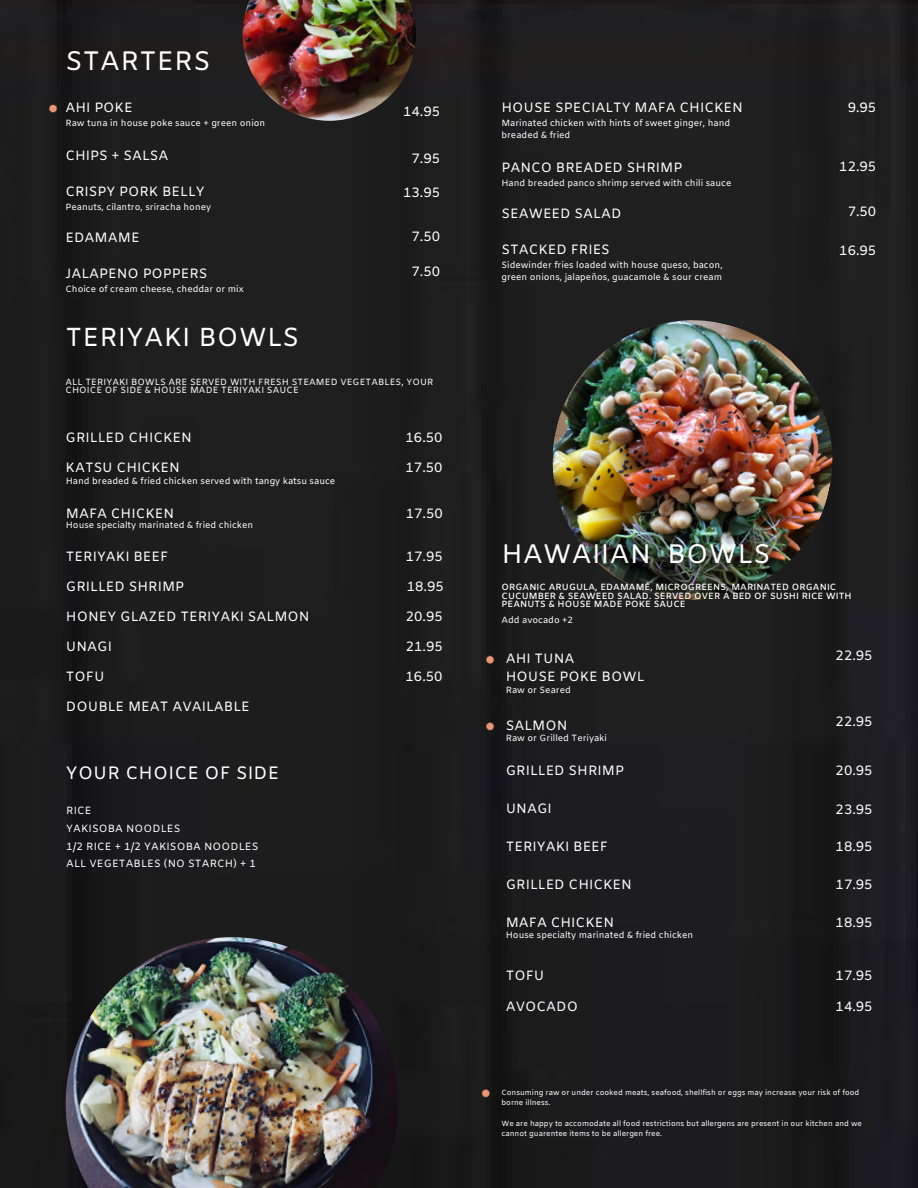
<style>
.page{position:relative;width:918px;height:1188px;background:#1d1d1d}
.page>*{position:absolute;margin:0;border:0;box-sizing:border-box;transform-origin:0 0}
.t1{font:26.85px "Amiko";letter-spacing:.01em;color:#fff}
.t2{font:26.1px "Amiko";letter-spacing:.01em;color:#fff}
.t3{font:18px "Amiko";letter-spacing:.01em;color:#fff}
.t4{font:13.5px "Amiko";color:#fff}
.t5{font:10.5px "Amiko";letter-spacing:.01em;color:#fff}
.t6{font:9px/11.9px "Amiko";color:#fff}
.t7{font:600 9px/8.7px "Amiko";letter-spacing:.01em;color:#fff}
.t8{font:7.5px/10.2px "Amiko";color:#fff}
</style>
<div class="page">
<img style="left:66px;top:937px;width:332px;height:251px">
<img style="left:243px;top:0;width:173px;height:121px">
<svg style="left:49px;top:104px;width:9px;height:9px"></svg>
<img style="left:538px;top:306px;width:309px;height:308px">
<svg style="left:481px;top:1089px;width:9px;height:9px"></svg>
<svg style="left:486px;top:722px;width:9px;height:9px"></svg>
<svg style="left:486px;top:655px;width:9px;height:9px"></svg>
<p class="t1" style="left:65px;top:45px;width:147px">STARTERS</p>
<p class="t4" style="left:65px;top:99px;width:69px">AHI POKE</p>
<p class="t6" style="left:65px;top:118px;width:201px">Raw tuna in house poke sauce + green onion</p>
<p class="t4" style="left:65px;top:147px;width:105px">CHIPS + SALSA</p>
<p class="t4" style="left:65px;top:183px;width:141px">CRISPY PORK BELLY</p>
<p class="t6" style="left:65px;top:202px;width:147px">Peanuts, cilantro, sriracha honey</p>
<p class="t4" style="left:65px;top:229px;width:76px">EDAMAME</p>
<p class="t4" style="left:65px;top:265px;width:144px">JALAPENO POPPERS</p>
<p class="t6" style="left:65px;top:284px;width:180px">Choice of cream cheese, cheddar or mix</p>
<p class="t2" style="left:65px;top:322px;width:235px">TERIYAKI BOWLS</p>
<p class="t4" style="left:403px;top:103px;width:38px">14.95</p>
<p class="t4" style="left:411px;top:151px;width:30px">7.95</p>
<p class="t4" style="left:403px;top:185px;width:38px">13.95</p>
<p class="t4" style="left:411px;top:228px;width:30px">7.50</p>
<p class="t4" style="left:411px;top:263px;width:30px">7.50</p>
<p class="t6" style="left:65px;top:378px;width:370px;line-height:8.6px">ALL TERIYAKI BOWLS ARE SERVED WITH FRESH STEAMED VEGETABLES, YOUR<br>CHOICE OF SIDE &amp; HOUSE MADE TERIYAKI SAUCE</p>
<p class="t4" style="left:66px;top:430px;width:128px">GRILLED CHICKEN</p>
<p class="t4" style="left:66px;top:460px;width:116px">KATSU CHICKEN</p>
<p class="t4" style="left:66px;top:506px;width:110px">MAFA CHICKEN</p>
<p class="t4" style="left:66px;top:548px;width:104px">TERIYAKI BEEF</p>
<p class="t6" style="left:66px;top:476px;width:271px">Hand breaded &amp; fried chicken served with tangy katsu sauce</p>
<p class="t6" style="left:66px;top:520px;width:189px">House specialty marinated &amp; fried chicken</p>
<p class="t4" style="left:66px;top:578px;width:120px">GRILLED SHRIMP</p>
<p class="t4" style="left:66px;top:608px;width:245px">HONEY GLAZED TERIYAKI SALMON</p>
<p class="t4" style="left:66px;top:638px;width:48px">UNAGI</p>
<p class="t4" style="left:66px;top:668px;width:40px">TOFU</p>
<p class="t4" style="left:66px;top:698px;width:185px">DOUBLE MEAT AVAILABLE</p>
<p class="t3" style="left:66px;top:762px;width:215px">YOUR CHOICE OF SIDE</p>
<p class="t5" style="left:66px;top:804px;width:27px">RICE</p>
<p class="t5" style="left:66px;top:822px;width:116px">YAKISOBA NOODLES</p>
<p class="t5" style="left:66px;top:840px;width:194px">1/2 RICE + 1/2 YAKISOBA NOODLES</p>
<p class="t5" style="left:66px;top:858px;width:191px">ALL VEGETABLES (NO STARCH) + 1</p>
<p class="t4" style="left:406px;top:430px;width:38px">16.50</p>
<p class="t4" style="left:406px;top:460px;width:38px">17.50</p>
<p class="t4" style="left:406px;top:506px;width:38px">17.50</p>
<p class="t4" style="left:406px;top:548px;width:38px">17.95</p>
<p class="t4" style="left:407px;top:578px;width:38px">18.95</p>
<p class="t4" style="left:406px;top:608px;width:38px">20.95</p>
<p class="t4" style="left:406px;top:638px;width:38px">21.95</p>
<p class="t4" style="left:406px;top:668px;width:38px">16.50</p>
<p class="t4" style="left:501px;top:99px;width:243px">HOUSE SPECIALTY MAFA CHICKEN</p>
<p class="t6" style="left:501px;top:118px;width:230px">Marinated chicken with hints of sweet ginger, hand breaded &amp; fried</p>
<p class="t4" style="left:501px;top:159px;width:182px">PANCO BREADED SHRIMP</p>
<p class="t6" style="left:501px;top:178px;width:232px">Hand breaded panco shrimp served with chili sauce</p>
<p class="t4" style="left:501px;top:205px;width:122px">SEAWEED SALAD</p>
<p class="t4" style="left:501px;top:242px;width:110px">STACKED FRIES</p>
<p class="t6" style="left:501px;top:260px;width:223px">Sidewinder fries loaded with house queso, bacon, green onions, jalapeños, guacamole &amp; sour cream</p>
<p class="t4" style="left:848px;top:100px;width:30px">9.95</p>
<p class="t4" style="left:839px;top:158px;width:38px">12.95</p>
<p class="t4" style="left:848px;top:204px;width:30px">7.50</p>
<p class="t4" style="left:839px;top:242px;width:38px">16.95</p>
<p class="t1" style="left:501px;top:538px;width:271px">HAWAIIAN BOWLS</p>
<p class="t7" style="left:501px;top:583px;width:352px">ORGANIC ARUGULA, EDAMAME, MICROGREENS, MARINATED ORGANIC<br>CUCUMBER &amp; SEAWEED SALAD. SERVED OVER A BED OF SUSHI RICE WITH<br>PEANUTS &amp; HOUSE MADE POKE SAUCE</p>
<p class="t6" style="left:501px;top:615px;width:73px">Add avocado +2</p>
<p class="t4" style="left:506px;top:650px;width:70px">AHI TUNA</p>
<p class="t4" style="left:506px;top:668px;width:140px">HOUSE POKE BOWL</p>
<p class="t4" style="left:506px;top:717px;width:63px">SALMON</p>
<p class="t6" style="left:506px;top:684px;width:67px">Raw or Seared</p>
<p class="t6" style="left:506px;top:733px;width:103px">Raw or Grilled Teriyaki</p>
<p class="t4" style="left:506px;top:763px;width:120px">GRILLED SHRIMP</p>
<p class="t4" style="left:506px;top:801px;width:48px">UNAGI</p>
<p class="t4" style="left:506px;top:839px;width:104px">TERIYAKI BEEF</p>
<p class="t4" style="left:506px;top:876px;width:128px">GRILLED CHICKEN</p>
<p class="t4" style="left:506px;top:914px;width:110px">MAFA CHICKEN</p>
<p class="t6" style="left:506px;top:930px;width:189px">House specialty marinated &amp; fried chicken</p>
<p class="t4" style="left:506px;top:967px;width:40px">TOFU</p>
<p class="t4" style="left:506px;top:998px;width:74px">AVOCADO</p>
<p class="t4" style="left:836px;top:647px;width:38px">22.95</p>
<p class="t4" style="left:836px;top:714px;width:38px">22.95</p>
<p class="t4" style="left:836px;top:763px;width:38px">20.95</p>
<p class="t4" style="left:836px;top:802px;width:38px">23.95</p>
<p class="t4" style="left:836px;top:839px;width:38px">18.95</p>
<p class="t4" style="left:836px;top:876px;width:38px">17.95</p>
<p class="t4" style="left:836px;top:914px;width:38px">18.95</p>
<p class="t4" style="left:836px;top:967px;width:38px">17.95</p>
<p class="t4" style="left:836px;top:998px;width:38px">14.95</p>
<p class="t8" style="left:501px;top:1088px;width:359px">Consuming raw or under cooked meats, seafood, shellfish or eggs may increase your risk of food borne illness.</p>
<p class="t8" style="left:501px;top:1119px;width:362px">We are happy to accomodate all food restrictions but allergens are present in our kitchen and we cannot guarentee items to be allergen free.</p>
</div>
